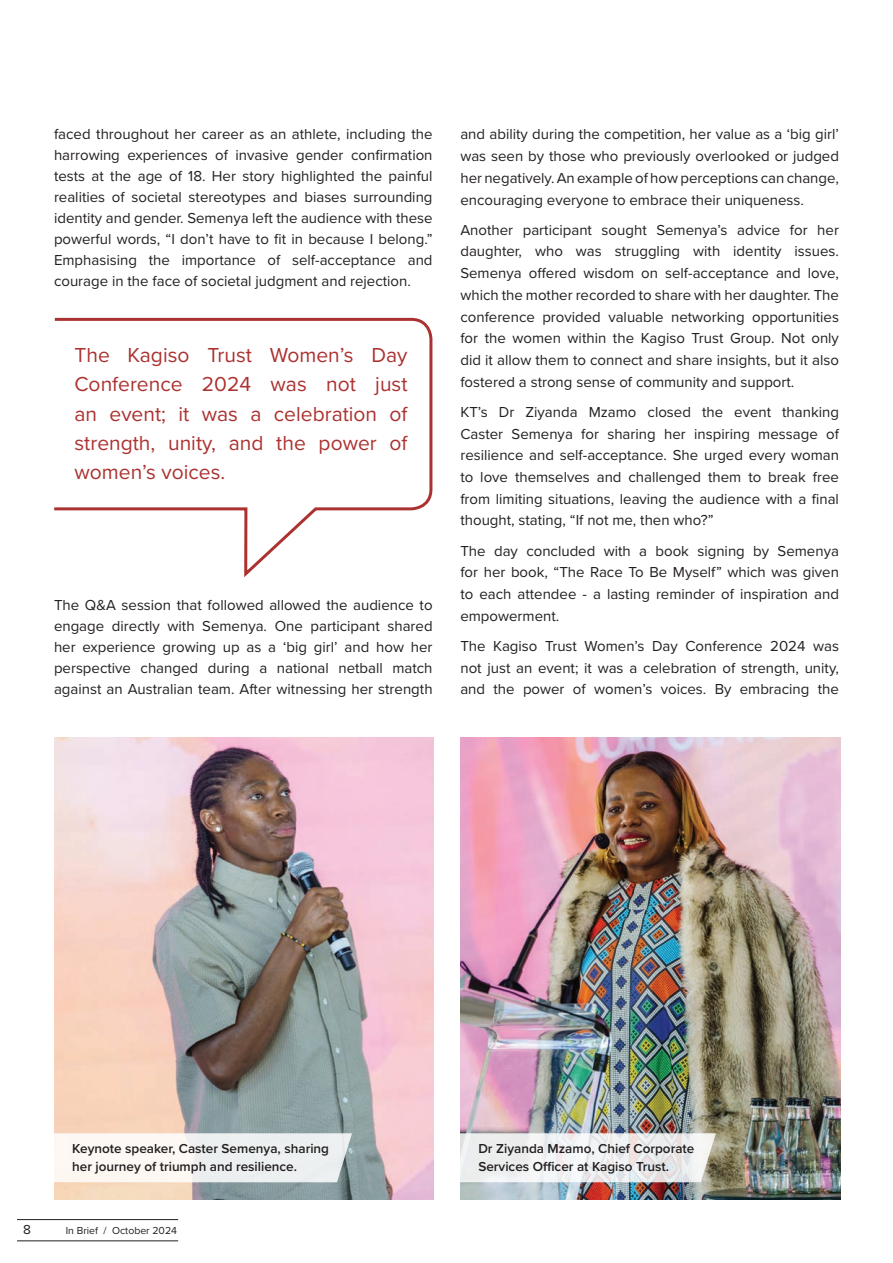
<style>
.page{position:relative;width:893px;height:1263px;background:#fff}
.page>*{position:absolute;margin:0;border:0;box-sizing:border-box;transform-origin:0 0}
.t1{font:21px/29.2px "Proxima Nova";color:#ab3230;text-align:justify}
.t2{font:15px/21.8px "Proxima Nova";color:#231f20;text-align:justify}
.t3{font:600 13.5px/18px "Proxima Nova";color:#231f20}
.t4{font:13.5px "Proxima Nova";color:#231f20}
.t5{font:10.5px "Proxima Nova";color:#231f20}
</style>
<div class="page">
<hr style="left:17px;top:1240px;width:161px;height:1px;background:#231f20">
<hr style="left:17px;top:1219px;width:161px;height:1px;background:#231f20">
<img style="left:54px;top:738px;width:380px;height:461px">
<img style="left:460px;top:738px;width:380px;height:461px">
<svg style="left:54px;top:1133px;width:298px;height:49px"></svg>
<svg style="left:460px;top:1133px;width:256px;height:49px"></svg>
<svg style="left:54px;top:317px;width:379px;height:260px"></svg>
<p class="t2" style="left:54px;top:123px;width:380px;line-height:21px">faced throughout her career as an athlete, including the harrowing experiences of invasive gender confirmation tests at the age of 18. Her story highlighted the painful realities of societal stereotypes and biases surrounding identity and gender. Semenya left the audience with these powerful words, “I don’t have to fit in because I belong.” Emphasising the importance of self-acceptance and courage in the face of societal judgment and rejection.</p>
<h1 class="t1" style="left:74px;top:340px;width:335px">The Kagiso Trust Women’s Day Conference 2024 was not just an event; it was a celebration of strength, unity, and the power of women’s voices.</h1>
<p class="t2" style="left:54px;top:594px;width:380px;line-height:21px">The Q&amp;A session that followed allowed the audience to engage directly with Semenya. One participant shared her experience growing up as a ‘big girl’ and how her perspective changed during a national netball match against an Australian team. After witnessing her strength</p>
<p class="t2" style="left:460px;top:123px;width:380px">and ability during the competition, her value as a ‘big girl’ was seen by those who previously overlooked or judged her negatively. An example of how perceptions can change, encouraging everyone to embrace their uniqueness.</p>
<p class="t2" style="left:460px;top:218px;width:380px">Another participant sought Semenya’s advice for her daughter, who was struggling with identity issues.<br>Semenya offered wisdom on self-acceptance and love, which the mother recorded to share with her daughter. The conference provided valuable networking opportunities for the women within the Kagiso Trust Group. Not only did it allow them to connect and share insights, but it also fostered a strong sense of community and support.</p>
<p class="t2" style="left:460px;top:400px;width:380px">KT’s Dr Ziyanda Mzamo closed the event thanking Caster Semenya for sharing her inspiring message of resilience and self-acceptance. She urged every woman to love themselves and challenged them to break free from limiting situations, leaving the audience with a final thought, stating, “If not me, then who?”</p>
<p class="t2" style="left:460px;top:539px;width:380px">The day concluded with a book signing by Semenya for her book, “The Race To Be Myself” which was given to each attendee - a lasting reminder of inspiration and empowerment.</p>
<p class="t2" style="left:460px;top:634px;width:380px">The Kagiso Trust Women’s Day Conference 2024 was not just an event; it was a celebration of strength, unity, and the power of women’s voices. By embracing the</p>
<p class="t3" style="left:72px;top:1139px;width:258px">Keynote speaker, Caster Semenya, sharing her journey of triumph and resilience.</p>
<p class="t3" style="left:478px;top:1139px;width:218px">Dr Ziyanda Mzamo, Chief Corporate<br>Services Officer at Kagiso Trust.</p>
<p class="t4" style="left:23px;top:1219px;width:9px">8</p>
<p class="t5" style="left:66px;top:1222px;width:113px">In Brief / October 2024</p>
</div>
